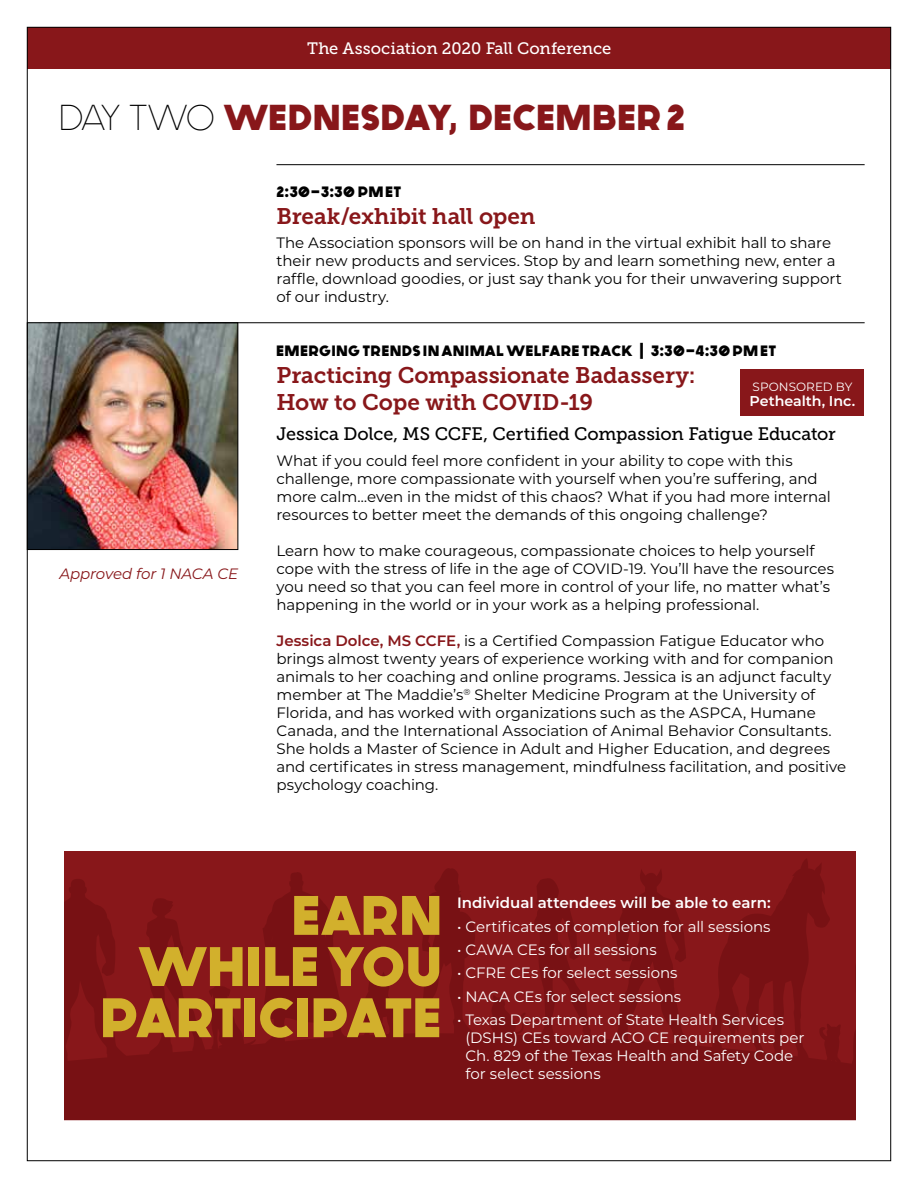
<style>
.page{position:relative;width:918px;height:1188px;background:#fff}
.page>*{position:absolute;margin:0;border:0;box-sizing:border-box;transform-origin:0 0}
.t1{font:700 55.5px/51.2px "Generica";letter-spacing:.01em;color:#d2b02c;text-align:right}
.t2{font:700 36px "Generica";letter-spacing:.025em;color:#88171a}
.t3{font:22.5px/27px "Museo Slab 700";letter-spacing:-.01em;color:#88171a}
.t4{font:18px "Museo Slab 500";letter-spacing:-.01em;color:#000}
.t5{font:16.5px "Museo Slab 500";letter-spacing:-.005em;color:#fff}
.t6{font:15px/18px "Montserrat";letter-spacing:-.005em;color:#000}
.t7{font:15px/18px "Montserrat";color:#fff}
.t8{font:700 15px "Generica";letter-spacing:.035em;color:#000}
.t9{font:600 15px "Montserrat";color:#fff}
.t10{font:italic 15px "Montserrat";letter-spacing:-.01em;color:#88171a}
.t11{font:600 14.25px "Montserrat";letter-spacing:-.005em;color:#fff}
.t12{font:12px "Montserrat";letter-spacing:.005em;color:#fff}
.s1{font-weight:400;color:#000}
.s2{font-weight:600;color:#88171a}
</style>
<div class="page">
<div style="left:27px;top:27px;width:864px;height:41px;background:#88171a"></div>
<div style="left:64px;top:851px;width:792px;height:269px;background:#88171a"></div>
<hr style="left:276px;top:164px;width:589px;height:1px;background:#000">
<svg style="left:64px;top:859px;width:792px;height:261px;fill:#781114"></svg>
<img style="left:29px;top:324px;width:207px;height:224px">
<div style="left:27px;top:322px;width:211px;height:228px;border:1px solid #000"></div>
<hr style="left:198px;top:322px;width:667px;height:1px;background:#000">
<div style="left:741px;top:370px;width:123px;height:46px;background:#88171a"></div>
<p class="t5" style="left:307px;top:39px;width:306px">The Association 2020 Fall Conference</p>
<h2 class="t2" style="left:60px;top:95px;width:626px"><span class="s1">DAY TWO</span> WEDNESDAY, DECEMBER 2</h2>
<p class="t10" style="left:59px;top:564px;width:180px">Approved for 1 NACA CE</p>
<p class="t8" style="left:276px;top:183px;width:126px">2:30–3:30 PM ET</p>
<h3 class="t3" style="left:276px;top:203px;width:261px">Break/exhibit hall open</h3>
<p class="t6" style="left:276px;top:233px;width:567px">The Association sponsors will be on hand in the virtual exhibit hall to share their new products and services. Stop by and learn something new, enter a raffle, download goodies, or just say thank you for their unwavering support of our industry.</p>
<p class="t8" style="left:276px;top:342px;width:501px">EMERGING TRENDS IN ANIMAL WELFARE TRACK | 3:30–4:30 PM ET</p>
<h3 class="t3" style="left:276px;top:362px;width:421px">Practicing Compassionate Badassery:<br>How to Cope with COVID-19</h3>
<p class="t4" style="left:276px;top:424px;width:561px">Jessica Dolce, MS CCFE, Certified Compassion Fatigue Educator</p>
<p class="t6" style="left:276px;top:451px;width:556px">What if you could feel more confident in your ability to cope with this challenge, more compassionate with yourself when you’re suffering, and more calm…even in the midst of this chaos? What if you had more internal resources to better meet the demands of this ongoing challenge?</p>
<p class="t6" style="left:276px;top:541px;width:559px">Learn how to make courageous, compassionate choices to help yourself cope with the stress of life in the age of COVID-19. You’ll have the resources you need so that you can feel more in control of your life, no matter what’s happening in the world or in your work as a helping professional.</p>
<p class="t6" style="left:276px;top:631px;width:571px"><span class="s2">Jessica Dolce, MS CCFE,</span> is a Certified Compassion Fatigue Educator who brings almost twenty years of experience working with and for companion animals to her coaching and online programs. Jessica is an adjunct faculty member at The Maddie’s<sup>®</sup> Shelter Medicine Program at the University of Florida, and has worked with organizations such as the ASPCA, Humane Canada, and the International Association of Animal Behavior Consultants.<br>She holds a Master of Science in Adult and Higher Education, and degrees and certificates in stress management, mindfulness facilitation, and positive psychology coaching.</p>
<p class="t12" style="left:753px;top:378px;width:101px">SPONSORED BY</p>
<p class="t11" style="left:750px;top:391px;width:107px">Pethealth, Inc.</p>
<h1 class="t1" style="left:101px;top:891px;width:342px">EARN<br>WHILE YOU<br>PARTICIPATE</h1>
<p class="t9" style="left:457px;top:892px;width:315px">Individual attendees will be able to earn:</p>
<p class="t7" style="left:457px;top:917px;width:315px">• Certificates of completion for all sessions</p>
<p class="t7" style="left:457px;top:940px;width:201px">• CAWA CEs for all sessions</p>
<p class="t7" style="left:457px;top:964px;width:222px">• CFRE CEs for select sessions</p>
<p class="t7" style="left:457px;top:987px;width:226px">• NACA CEs for select sessions</p>
<p class="t7" style="left:466px;top:1010px;width:340px;text-indent:-8px">• Texas Department of State Health Services (DSHS) CEs toward ACO CE requirements per Ch. 829 of the Texas Health and Safety Code for select sessions</p>
</div>
